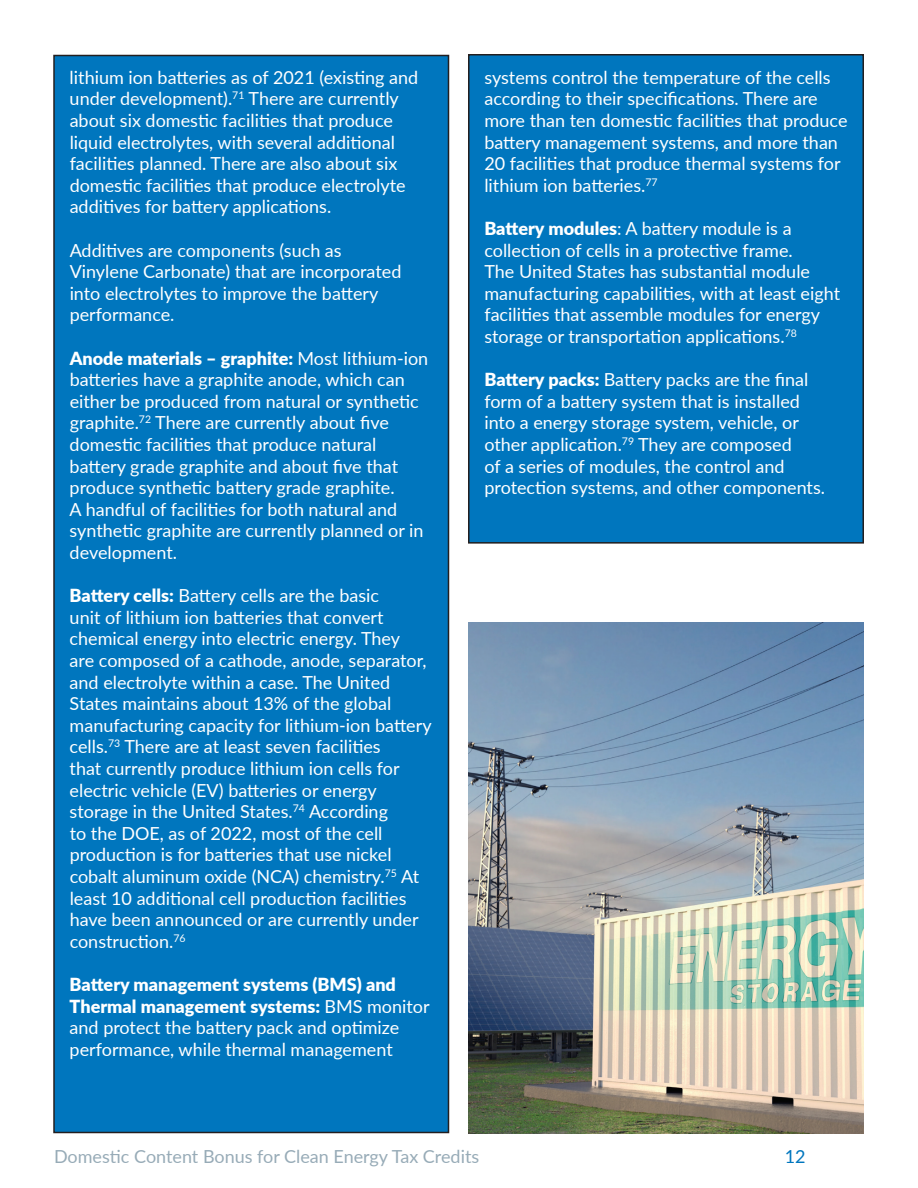
<style>
.page{position:relative;width:918px;height:1188px;background:#fff}
.page>*{position:absolute;margin:0;border:0;box-sizing:border-box;transform-origin:0 0}
.t1{font:18px/21.6px "Lato";color:#fff}
.t2{font:18px "Lato";color:#97abb7}
.t3{font:18px "Lato";color:#0076be}
.s1{font-weight:900}
</style>
<div class="page">
<div style="left:54px;top:56px;width:394px;height:1076px;background:#0076be"></div>
<div style="left:53px;top:55px;width:396px;height:1078px;border:2px solid #231f20"></div>
<img style="left:468px;top:623px;width:396px;height:511px">
<div style="left:469px;top:55px;width:394px;height:488px;background:#0076be"></div>
<div style="left:468px;top:54px;width:396px;height:490px;border:2px solid #231f20"></div>
<p class="t1" style="left:70px;top:66px;width:350px">lithium ion batteries as of 2021 (existing and under development).<sup>71</sup> There are currently about six domestic facilities that produce liquid electrolytes, with several additional facilities planned. There are also about six domestic facilities that produce electrolyte additives for battery applications.</p>
<p class="t1" style="left:70px;top:238px;width:333px">Additives are components (such as Vinylene Carbonate) that are incorporated into electrolytes to improve the battery performance.</p>
<p class="t1" style="left:70px;top:346px;width:360px"><span class="s1">Anode materials – graphite:</span> Most lithium-ion batteries have a graphite anode, which can either be produced from natural or synthetic graphite.<sup>72</sup> There are currently about five domestic facilities that produce natural battery grade graphite and about five that produce synthetic battery grade graphite.<br>A handful of facilities for both natural and synthetic graphite are currently planned or in development.</p>
<p class="t1" style="left:70px;top:584px;width:363px"><span class="s1">Battery cells:</span> Battery cells are the basic<br>unit of lithium ion batteries that convert chemical energy into electric energy. They<br>are composed of a cathode, anode, separator, and electrolyte within a case. The United States maintains about 13% of the global manufacturing capacity for lithium-ion battery cells.<sup>73</sup> There are at least seven facilities<br>that currently produce lithium ion cells for electric vehicle (EV) batteries or energy storage in the United States.<sup>74</sup> According<br>to the DOE, as of 2022, most of the cell production is for batteries that use nickel cobalt aluminum oxide (NCA) chemistry.<sup>75</sup> At least 10 additional cell production facilities have been announced or are currently under construction.<sup>76</sup></p>
<p class="t1" style="left:70px;top:973px;width:362px"><span class="s1">Battery management systems (BMS) and Thermal management systems:</span> BMS monitor and protect the battery pack and optimize performance, while thermal management</p>
<p class="t1" style="left:484px;top:66px;width:365px">systems control the temperature of the cells according to their specifications. There are more than ten domestic facilities that produce battery management systems, and more than 20 facilities that produce thermal systems for lithium ion batteries.<sup>77</sup></p>
<p class="t1" style="left:484px;top:217px;width:357px"><span class="s1">Battery modules</span>: A battery module is a collection of cells in a protective frame.<br>The United States has substantial module manufacturing capabilities, with at least eight facilities that assemble modules for energy storage or transportation applications.<sup>78</sup></p>
<p class="t1" style="left:484px;top:368px;width:342px"><span class="s1">Battery packs:</span> Battery packs are the final form of a battery system that is installed into a energy storage system, vehicle, or other application.<sup>79</sup> They are composed<br>of a series of modules, the control and protection systems, and other components.</p>
<p class="t2" style="left:54px;top:1143px;width:427px">Domestic Content Bonus for Clean Energy Tax Credits</p>
<p class="t3" style="left:785px;top:1143px;width:22px">12</p>
</div>
